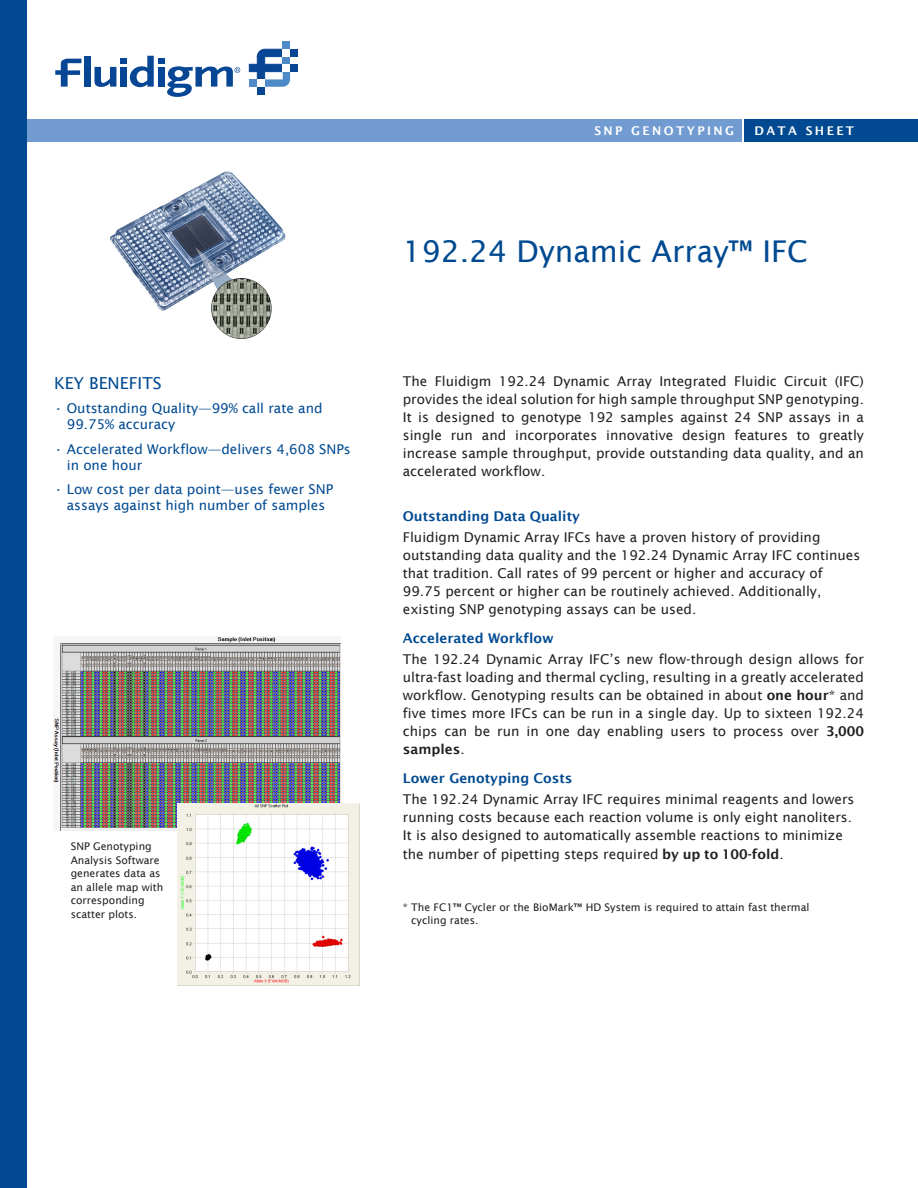
<style>
.page{position:relative;width:918px;height:1188px;background:#fff}
.page>*{position:absolute;margin:0;border:0;box-sizing:border-box;transform-origin:0 0}
.t1{font:30px "Lucida Sans";color:#014a91}
.t2{font:16.5px "Lucida Sans";color:#014a91}
.t3{font:13.5px/18px "Lucida Sans";color:#231f20;text-align:justify}
.t4{font:13.5px/16.2px "Lucida Sans";color:#014a91}
.t5{font:600 13.5px "Lucida Sans";color:#014a91}
.t6{font:600 12px "Lucida Sans";letter-spacing:.2em;color:#fff}
.t7{font:10.5px/13.5px "Lucida Sans";color:#231f20}
.s1{font-weight:600}
</style>
<div class="page">
<div style="left:16px;top:119px;width:725px;height:23px;background:#729cd1"></div>
<div style="left:744px;top:119px;width:174px;height:23px;background:#014a91"></div>
<div style="left:84px;top:56px;width:7px;height:31px;background:#074694"></div>
<svg style="left:95px;top:56px;width:145px;height:41px"></svg>
<svg style="left:55px;top:59px;width:26px;height:28px"></svg>
<div style="left:290px;top:49px;width:8px;height:8px;background:#074694"></div>
<div style="left:257px;top:87px;width:8px;height:8px;background:#074694"></div>
<div style="left:290px;top:64px;width:8px;height:8px;background:#074694"></div>
<div style="left:283px;top:41px;width:7px;height:8px;background:#4f8ac8"></div>
<svg style="left:249px;top:49px;width:41px;height:38px"></svg>
<div style="left:283px;top:57px;width:7px;height:7px;background:#4f8ac8"></div>
<div style="left:249px;top:79px;width:8px;height:8px;background:#4f8ac8"></div>
<div style="left:283px;top:49px;width:7px;height:8px;background:#fff"></div>
<div style="left:283px;top:64px;width:7px;height:8px;background:#fff"></div>
<div style="left:257px;top:79px;width:8px;height:8px;background:#fff"></div>
<div style="left:0;top:0;width:27px;height:1188px;background:#014a91"></div>
<img style="left:110px;top:171px;width:176px;height:168px">
<img style="left:54px;top:636px;width:286px;height:195px">
<img style="left:178px;top:804px;width:182px;height:182px">
<p class="t2" style="left:54px;top:373px;width:55px">KEY Benefits</p>
<p class="t4" style="left:67px;top:400px;width:257px;text-indent:-13px">• Outstanding Quality—99% call rate and<br>99.75% accuracy</p>
<p class="t4" style="left:67px;top:441px;width:285px;text-indent:-13px">• Accelerated Workflow—delivers 4,608 SNPs in one hour</p>
<p class="t4" style="left:54px;top:481px;width:281px;text-align:center">• Low cost per data point—uses fewer SNP assays against high number of samples</p>
<p class="t7" style="left:71px;top:840px;width:94px">SNP Genotyping<br>Analysis Software generates data as an allele map with corresponding scatter plots.</p>
<p class="t6" style="left:594px;top:124px;width:141px">SnP GEN OTYPIN G</p>
<p class="t6" style="left:754px;top:124px;width:101px">da ta sheet</p>
<h1 class="t1" style="left:403px;top:235px;width:407px">192.24 Dynamic Array™ IFC</h1>
<p class="t3" style="left:403px;top:373px;width:463px">The Fluidigm 192.24 Dynamic Array Integrated Fluidic Circuit (IFC) provides the ideal solution for high sample throughput SNP genotyping.<br>It is designed to genotype 192 samples against 24 SNP assays in a single run and incorporates innovative design features to greatly increase sample throughput, provide outstanding data quality, and an accelerated workflow.</p>
<p class="t5" style="left:403px;top:508px;width:179px">Outstanding Data Quality</p>
<p class="t3" style="left:403px;top:528px;width:459px;text-align:left">Fluidigm Dynamic Array IFCs have a proven history of providing outstanding data quality and the 192.24 Dynamic Array IFC continues that tradition. Call rates of 99 percent or higher and accuracy of 99.75 percent or higher can be routinely achieved. Additionally, existing SNP genotyping assays can be used.</p>
<p class="t5" style="left:403px;top:630px;width:153px">Accelerated Workflow</p>
<p class="t3" style="left:403px;top:650px;width:463px">The 192.24 Dynamic Array IFC’s new flow-through design allows for ultra-fast loading and thermal cycling, resulting in a greatly accelerated workflow. Genotyping results can be obtained in about <span class="s1">one hour</span>* and five times more IFCs can be run in a single day. Up to sixteen 192.24 chips can be run in one day enabling users to process over <span class="s1">3,000 samples</span>.</p>
<p class="t5" style="left:403px;top:770px;width:171px">Lower Genotyping Costs</p>
<p class="t3" style="left:403px;top:790px;width:453px;text-align:left">The 192.24 Dynamic Array IFC requires minimal reagents and lowers running costs because each reaction volume is only eight nanoliters.<br>It is also designed to automatically assemble reactions to minimize</p>
<p class="t3" style="left:403px;top:845px;width:382px">the number of pipetting steps required <span class="s1">by up to 100-fold</span>.</p>
<p class="t7" style="left:411px;top:901px;width:400px;line-height:12.6px;text-indent:-8px">* The FC1™ Cycler or the BioMark™ HD System is required to attain fast thermal cycling rates.</p>
</div>
